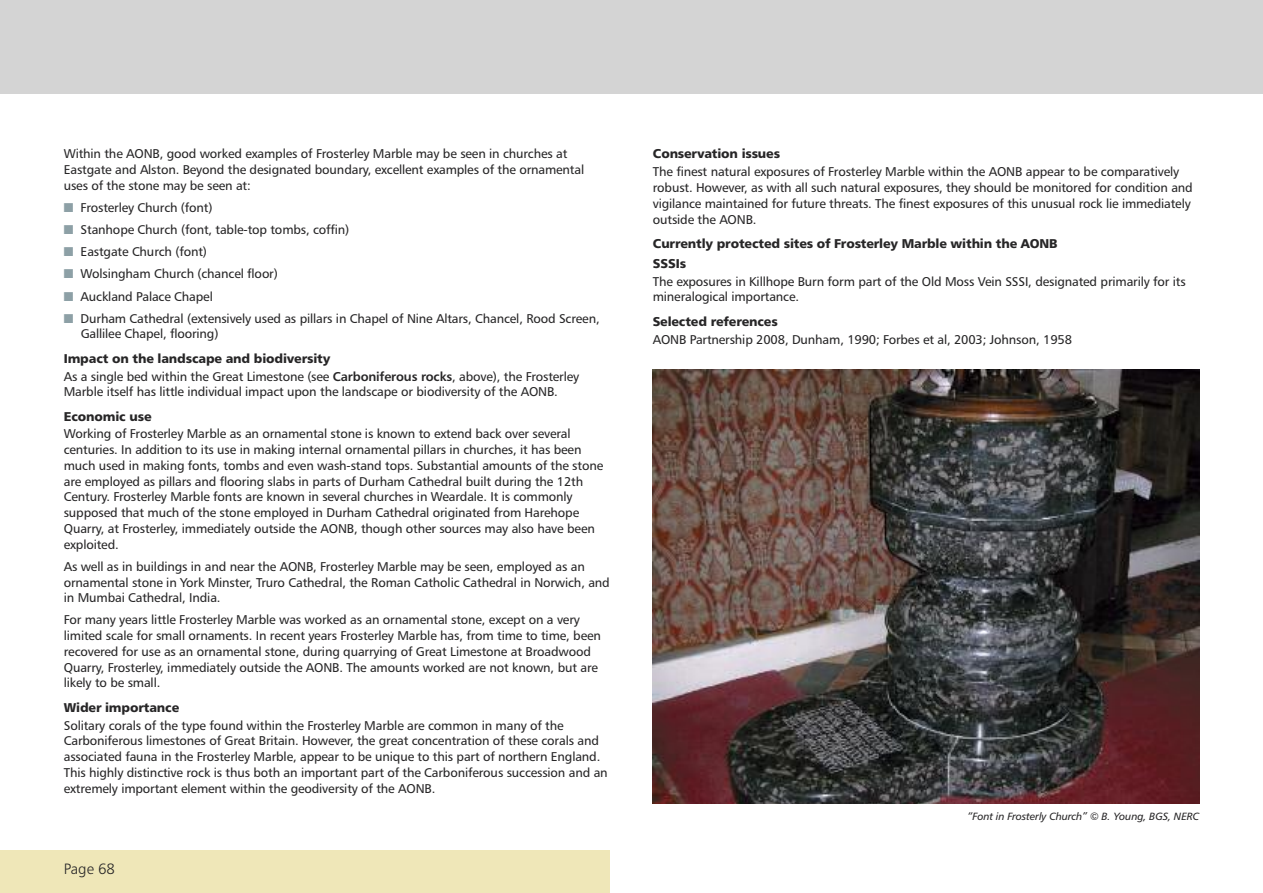
<style>
.page{position:relative;width:1263px;height:893px;background:#fff}
.page>*{position:absolute;margin:0;border:0;box-sizing:border-box;transform-origin:0 0}
.t1{font:15px "Humanist 777 BT Light B";color:#272627}
.t2{font:12.75px/15.8px "Humanist 777 BT Roman B";letter-spacing:-.01em;color:#272627}
.t3{font:12.75px/20px "Humanist 777 BT Black B";letter-spacing:-.015em;color:#272627}
.t4{font:10.5px "Humanist 777 BT Italic B";letter-spacing:-.01em;color:#272627}
.s1{color:#8da0a6}
.s2{font-family:"Humanist 777 BT Bold B"}
</style>
<div class="page">
<div style="left:0;top:0;width:1263px;height:94px;background:#d4d4d4"></div>
<div style="left:0;top:850px;width:610px;height:43px;background:#efe7b8"></div>
<img style="left:653px;top:370px;width:546px;height:434px">
<p class="t2" style="left:64px;top:147px;width:522px">Within the AONB, good worked examples of Frosterley Marble may be seen in churches at<br>Eastgate and Alston. Beyond the designated boundary, excellent examples of the ornamental uses of the stone may be seen at:</p>
<p class="t2" style="left:64px;top:201px;width:150px"><span class="s1">■</span> Frosterley Church (font)</p>
<p class="t2" style="left:64px;top:223px;width:287px"><span class="s1">■</span> Stanhope Church (font, table-top tombs, coffin)</p>
<p class="t2" style="left:64px;top:245px;width:145px"><span class="s1">■</span> Eastgate Church (font)</p>
<p class="t2" style="left:64px;top:267px;width:216px"><span class="s1">■</span> Wolsingham Church (chancel floor)</p>
<p class="t2" style="left:64px;top:289px;width:151px"><span class="s1">■</span> Auckland Palace Chapel</p>
<p class="t2" style="left:81px;top:311px;width:520px;text-indent:-17px"><span class="s1">■</span> Durham Cathedral (extensively used as pillars in Chapel of Nine Altars, Chancel, Rood Screen,<br>Gallilee Chapel, flooring)</p>
<p class="t3" style="left:64px;top:349px;width:268px">Impact on the landscape and biodiversity</p>
<p class="t2" style="left:64px;top:369px;width:517px">As a single bed within the Great Limestone (see <span class="s2">Carboniferous rocks</span>, above), the Frosterley<br>Marble itself has little individual impact upon the landscape or biodiversity of the AONB.</p>
<p class="t3" style="left:64px;top:407px;width:89px">Economic use</p>
<p class="t2" style="left:64px;top:427px;width:541px">Working of Frosterley Marble as an ornamental stone is known to extend back over several centuries. In addition to its use in making internal ornamental pillars in churches, it has been much used in making fonts, tombs and even wash-stand tops. Substantial amounts of the stone are employed as pillars and flooring slabs in parts of Durham Cathedral built during the 12th Century. Frosterley Marble fonts are known in several churches in Weardale. It is commonly supposed that much of the stone employed in Durham Cathedral originated from Harehope Quarry, at Frosterley, immediately outside the AONB, though other sources may also have been exploited.</p>
<p class="t2" style="left:64px;top:559px;width:548px">As well as in buildings in and near the AONB, Frosterley Marble may be seen, employed as an ornamental stone in York Minster, Truro Cathedral, the Roman Catholic Cathedral in Norwich, and in Mumbai Cathedral, India.</p>
<p class="t2" style="left:64px;top:613px;width:539px">For many years little Frosterley Marble was worked as an ornamental stone, except on a very limited scale for small ornaments. In recent years Frosterley Marble has, from time to time, been recovered for use as an ornamental stone, during quarrying of Great Limestone at Broadwood Quarry, Frosterley, immediately outside the AONB. The amounts worked are not known, but are likely to be small.</p>
<p class="t3" style="left:64px;top:698px;width:117px">Wider importance</p>
<p class="t2" style="left:64px;top:718px;width:545px">Solitary corals of the type found within the Frosterley Marble are common in many of the Carboniferous limestones of Great Britain. However, the great concentration of these corals and associated fauna in the Frosterley Marble, appear to be unique to this part of northern England.<br>This highly distinctive rock is thus both an important part of the Carboniferous succession and an extremely important element within the geodiversity of the AONB.</p>
<p class="t1" style="left:64px;top:863px;width:53px">Page 68</p>
<p class="t3" style="left:653px;top:145px;width:129px">Conservation issues</p>
<p class="t2" style="left:653px;top:165px;width:542px">The finest natural exposures of Frosterley Marble within the AONB appear to be comparatively robust. However, as with all such natural exposures, they should be monitored for condition and vigilance maintained for future threats. The finest exposures of this unusual rock lie immediately outside the AONB.</p>
<p class="t3" style="left:653px;top:234px;width:406px">Currently protected sites of Frosterley Marble within the AONB<br>SSSIs</p>
<p class="t2" style="left:653px;top:274px;width:534px">The exposures in Killhope Burn form part of the Old Moss Vein SSSI, designated primarily for its mineralogical importance.</p>
<p class="t3" style="left:653px;top:312px;width:126px">Selected references</p>
<p class="t2" style="left:653px;top:332px;width:421px">AONB Partnership 2008, Dunham, 1990; Forbes et al, 2003; Johnson, 1958</p>
<p class="t4" style="left:967px;top:812px;width:233px">“Font in Frosterly Church” © B. Young, BGS, NERC</p>
</div>
